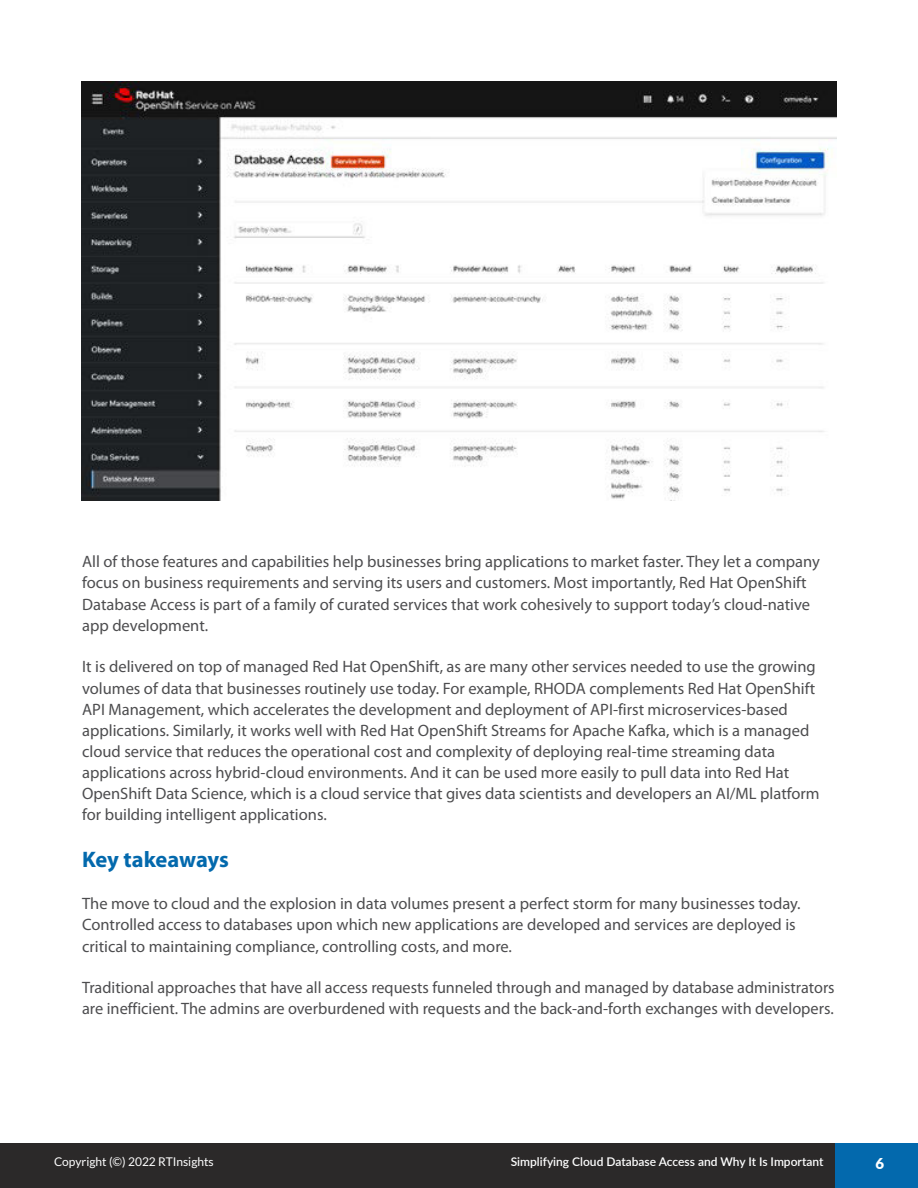
<style>
.page{position:relative;width:918px;height:1188px;background:#fff}
.page>*{position:absolute;margin:0;border:0;box-sizing:border-box;transform-origin:0 0}
.t1{font:700 22.5px "Myriad Pro";letter-spacing:-.01em;color:#0369ad}
.t2{font:16.5px/21px "Myriad Pro";color:#4d4d4f}
.t3{font:900 15px "Lato";color:#fff}
.t4{font:600 12px "Lato";color:#fff}
.t5{font:12px "Lato";color:#fff}
</style>
<div class="page">
<div style="left:0;top:1144px;width:918px;height:44px;background:#2b2929"></div>
<div style="left:835px;top:1144px;width:83px;height:44px;background:#0369ad"></div>
<img style="left:82px;top:82px;width:755px;height:418px">
<p class="t2" style="left:82px;top:552px;width:739px">All of those features and capabilities help businesses bring applications to market faster. They let a company focus on business requirements and serving its users and customers. Most importantly, Red Hat OpenShift Database Access is part of a family of curated services that work cohesively to support today’s cloud-native app development.</p>
<p class="t2" style="left:82px;top:657px;width:739px">It is delivered on top of managed Red Hat OpenShift, as are many other services needed to use the growing volumes of data that businesses routinely use today. For example, RHODA complements Red Hat OpenShift API Management, which accelerates the development and deployment of API-first microservices-based applications. Similarly, it works well with Red Hat OpenShift Streams for Apache Kafka, which is a managed cloud service that reduces the operational cost and complexity of deploying real-time streaming data applications across hybrid-cloud environments. And it can be used more easily to pull data into Red Hat OpenShift Data Science, which is a cloud service that gives data scientists and developers an AI/ML platform for building intelligent applications.</p>
<h1 class="t1" style="left:82px;top:851px;width:148px">Key takeaways</h1>
<p class="t2" style="left:82px;top:894px;width:720px">The move to cloud and the explosion in data volumes present a perfect storm for many businesses today.<br>Controlled access to databases upon which new applications are developed and services are deployed is critical to maintaining compliance, controlling costs, and more.</p>
<p class="t2" style="left:82px;top:978px;width:754px">Traditional approaches that have all access requests funneled through and managed by database administrators are inefficient. The admins are overburdened with requests and the back-and-forth exchanges with developers.</p>
<p class="t5" style="left:54px;top:1157px;width:161px">Copyright (©) 2022 RTInsights</p>
<p class="t4" style="left:511px;top:1157px;width:314px">Simplifying Cloud Database Access and Why It Is Important</p>
<p class="t3" style="left:875px;top:1157px;width:10px">6</p>
</div>
